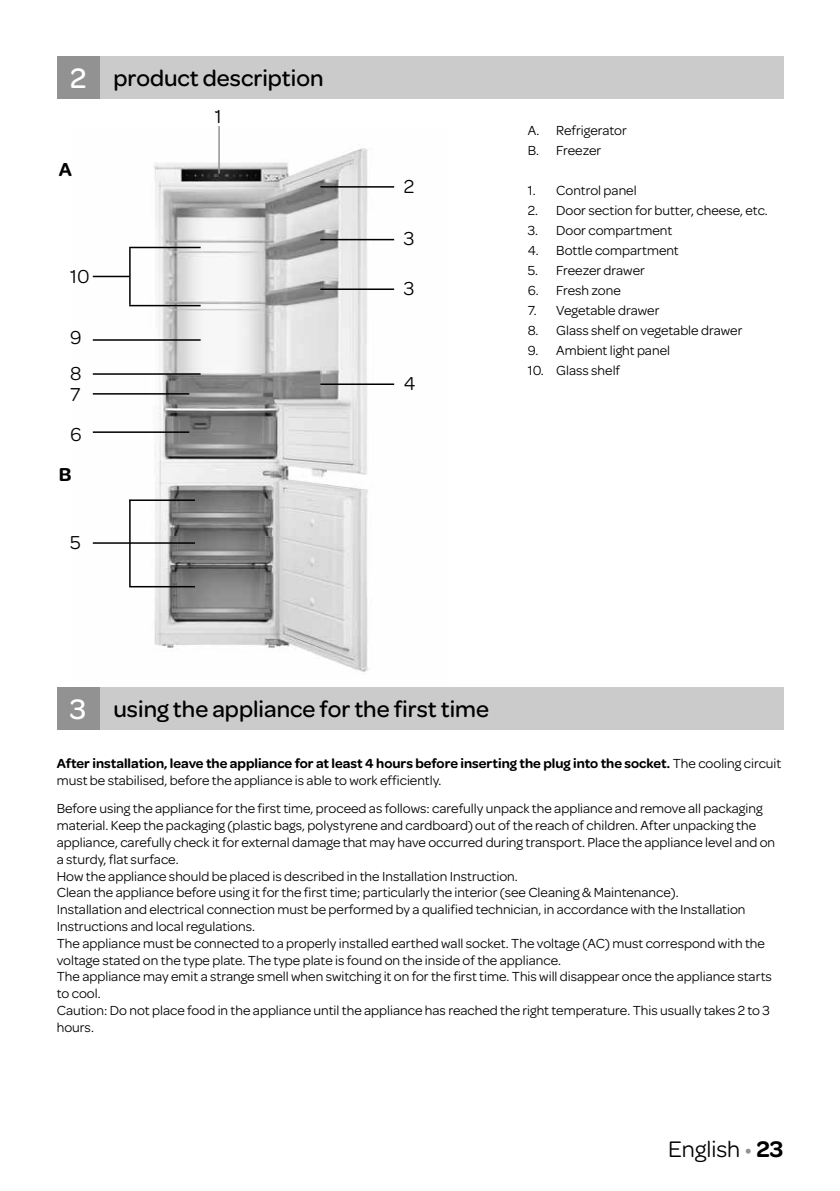
<style>
.page{position:relative;width:840px;height:1191px;background:#fff}
.page>*{position:absolute;margin:0;border:0;box-sizing:border-box;transform-origin:0 0}
.t1{font:500 24px "Omnes";color:#000}
.t2{font:24px "Omnes";color:#000}
.t3{font:20px/21.2px "Omnes";color:#000}
.t4{font:600 20px "Omnes";color:#000}
.t5{font:14px/16.8px "Omnes";color:#000}
.t6{font:600 14px/16.8px "Omnes";color:#000}
.s1{font-size:30px;color:#fff}
.s2{font-weight:400}
.s3{color:#929292}
.s4{font-weight:600}
</style>
<div class="page">
<img style="left:92px;top:148px;width:303px;height:524px">
<div style="left:85px;top:57px;width:697px;height:42px;background:#cbcbcb"></div>
<div style="left:57px;top:57px;width:42px;height:42px;background:#929292"></div>
<div style="left:85px;top:687px;width:697px;height:43px;background:#cbcbcb"></div>
<div style="left:57px;top:687px;width:42px;height:43px;background:#929292"></div>
<hr style="left:218px;top:126px;width:2px;height:47px;background:#929292">
<hr style="left:93px;top:339px;width:107px;height:2px;background:#000">
<hr style="left:129px;top:247px;width:71px;height:1px;background:#000">
<hr style="left:129px;top:248px;width:2px;height:57px;background:#000">
<hr style="left:93px;top:373px;width:107px;height:2px;background:#000">
<hr style="left:93px;top:393px;width:96px;height:1px;background:#000">
<hr style="left:320px;top:383px;width:74px;height:2px;background:#000">
<hr style="left:320px;top:288px;width:74px;height:2px;background:#000">
<hr style="left:320px;top:239px;width:74px;height:1px;background:#000">
<hr style="left:320px;top:186px;width:74px;height:2px;background:#000">
<hr style="left:129px;top:499px;width:66px;height:2px;background:#000">
<hr style="left:93px;top:542px;width:102px;height:2px;background:#000">
<hr style="left:129px;top:586px;width:66px;height:1px;background:#000">
<hr style="left:129px;top:500px;width:2px;height:86px;background:#000">
<hr style="left:129px;top:305px;width:71px;height:1px;background:#000">
<hr style="left:93px;top:276px;width:37px;height:1px;background:#000">
<hr style="left:93px;top:431px;width:96px;height:2px;background:#000">
<h1 class="t1" style="left:70px;top:62px;width:255px"><span class="s1">2</span> product description</h1>
<h2 class="t4" style="left:59px;top:155px;width:15px">A</h2>
<h2 class="t3" style="left:70px;top:265px;width:21px">10</h2>
<h2 class="t3" style="left:70px;top:326px;width:13px">9</h2>
<h2 class="t3" style="left:70px;top:361px;width:13px">8<br>7</h2>
<h2 class="t3" style="left:70px;top:422px;width:13px">6</h2>
<h2 class="t4" style="left:59px;top:460px;width:14px">B</h2>
<h2 class="t3" style="left:70px;top:530px;width:12px">5</h2>
<h2 class="t3" style="left:215px;top:105px;width:8px">1</h2>
<h2 class="t3" style="left:403px;top:174px;width:12px">2</h2>
<h2 class="t3" style="left:403px;top:227px;width:12px">3</h2>
<h2 class="t3" style="left:403px;top:276px;width:12px">3</h2>
<h2 class="t3" style="left:403px;top:371px;width:13px">4</h2>
<p class="t5" style="left:527px;top:119px;width:100px;line-height:20px">A. Refrigerator<br>B. Freezer</p>
<p class="t5" style="left:527px;top:181px;width:110px">1. Control panel</p>
<p class="t5" style="left:527px;top:201px;width:241px">2. Door section for butter, cheese, etc.</p>
<p class="t5" style="left:527px;top:221px;width:146px">3. Door compartment</p>
<p class="t5" style="left:527px;top:241px;width:152px">4. Bottle compartment</p>
<p class="t5" style="left:527px;top:261px;width:118px">5. Freezer drawer</p>
<p class="t5" style="left:527px;top:281px;width:94px">6. Fresh zone</p>
<p class="t5" style="left:527px;top:301px;width:133px">7. Vegetable drawer</p>
<p class="t5" style="left:527px;top:321px;width:216px">8. Glass shelf on vegetable drawer</p>
<p class="t5" style="left:527px;top:341px;width:144px">9. Ambient light panel</p>
<p class="t5" style="left:527px;top:361px;width:94px">10. Glass shelf</p>
<h1 class="t1" style="left:70px;top:692px;width:420px"><span class="s1">3</span> using the appliance for the first time</h1>
<p class="t6" style="left:57px;top:754px;width:725px">After installation, leave the appliance for at least 4 hours before inserting the plug into the socket. <span class="s2">The cooling circuit must be stabilised, before the appliance is able to work efficiently.</span></p>
<p class="t5" style="left:57px;top:799px;width:719px">Before using the appliance for the first time, proceed as follows: carefully unpack the appliance and remove all packaging material. Keep the packaging (plastic bags, polystyrene and cardboard) out of the reach of children. After unpacking the appliance, carefully check it for external damage that may have occurred during transport. Place the appliance level and on a sturdy, flat surface.<br>How the appliance should be placed is described in the Installation Instruction.<br>Clean the appliance before using it for the first time; particularly the interior (see Cleaning &amp; Maintenance).<br>Installation and electrical connection must be performed by a qualified technician, in accordance with the Installation Instructions and local regulations.<br>The appliance must be connected to a properly installed earthed wall socket. The voltage (AC) must correspond with the voltage stated on the type plate. The type plate is found on the inside of the appliance.<br>The appliance may emit a strange smell when switching it on for the first time. This will disappear once the appliance starts to cool.<br>Caution: Do not place food in the appliance until the appliance has reached the right temperature. This usually takes 2 to 3 hours.</p>
<h1 class="t2" style="left:667px;top:1132px;width:116px">English <span class="s3">•</span> <span class="s4">23</span></h1>
</div>
